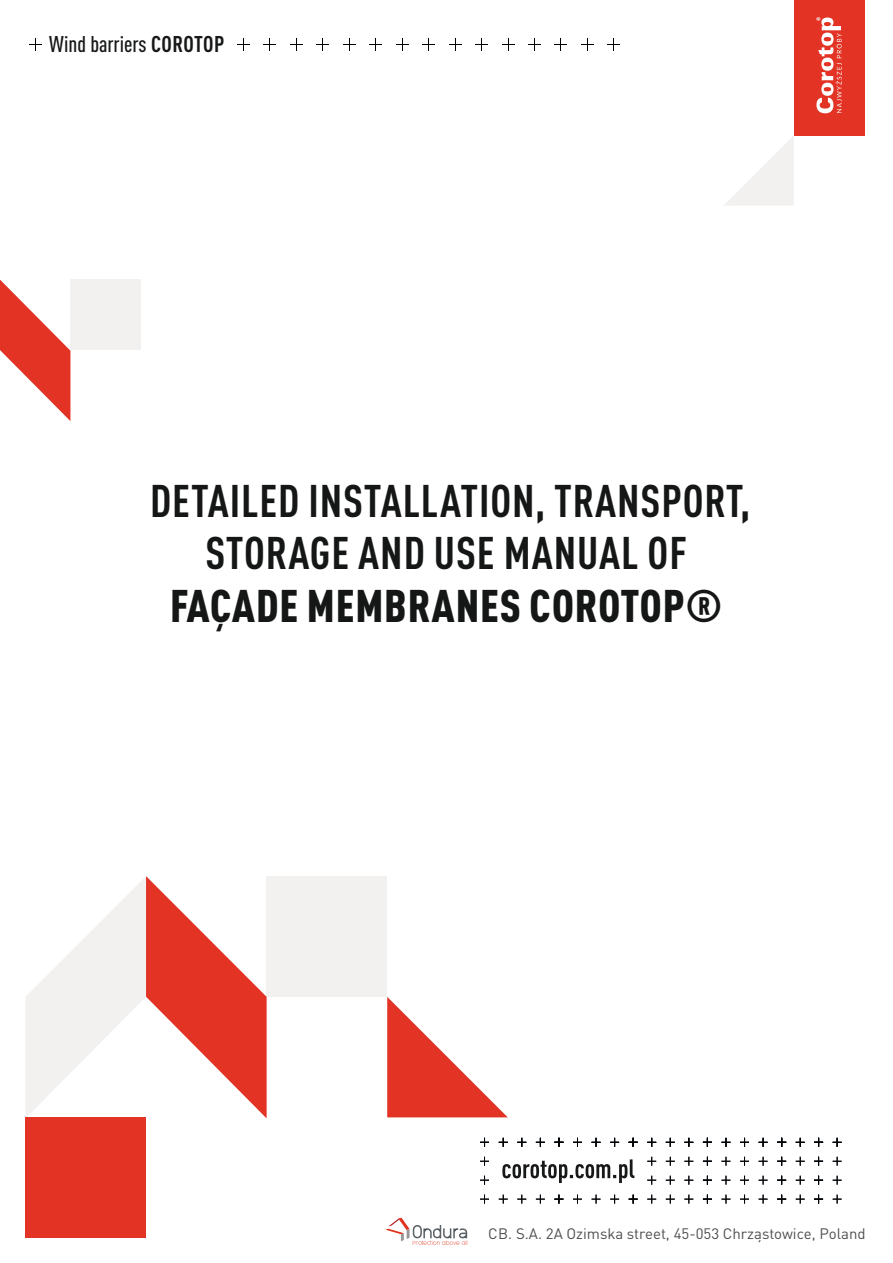
<style>
.page{position:relative;width:893px;height:1263px;background:#fff}
.page>*{position:absolute;margin:0;border:0;box-sizing:border-box;transform-origin:0 0}
.t1{font:700 condensed 45.15px/52.2px "DIN Pro";letter-spacing:.02em;color:#151616;text-align:center}
.t2{font:900 condensed 45.15px "DIN Pro";letter-spacing:.02em;color:#151616}
.t3{font:500 condensed 22.5px "DIN Pro";color:#171818}
.t4{font:15px "DIN Pro";color:#504e4e}
.s1{font-weight:700}
</style>
<div class="page">
<svg style="left:725px;top:136px;width:69px;height:69px"></svg>
<div style="left:794px;top:0;width:70px;height:135px;background:#e23325"></div>
<svg style="left:816px;top:17px;width:26px;height:96px"></svg>
<svg style="left:502px;top:38px;width:12px;height:13px"></svg>
<svg style="left:528px;top:38px;width:13px;height:13px"></svg>
<svg style="left:555px;top:38px;width:12px;height:13px"></svg>
<svg style="left:581px;top:38px;width:13px;height:13px"></svg>
<svg style="left:607px;top:38px;width:13px;height:13px"></svg>
<svg style="left:396px;top:38px;width:13px;height:13px"></svg>
<svg style="left:422px;top:38px;width:13px;height:13px"></svg>
<svg style="left:449px;top:38px;width:12px;height:13px"></svg>
<svg style="left:475px;top:38px;width:13px;height:13px"></svg>
<svg style="left:343px;top:38px;width:13px;height:13px"></svg>
<svg style="left:369px;top:38px;width:13px;height:13px"></svg>
<svg style="left:29px;top:38px;width:12px;height:13px"></svg>
<div style="left:267px;top:876px;width:120px;height:121px;background:#f2f1f0"></div>
<svg style="left:387px;top:997px;width:121px;height:120px"></svg>
<svg style="left:26px;top:876px;width:241px;height:242px"></svg>
<div style="left:25px;top:1117px;width:121px;height:120px;background:#e23325"></div>
<svg style="left:721px;top:1157px;width:9px;height:9px"></svg>
<svg style="left:721px;top:1176px;width:9px;height:9px"></svg>
<svg style="left:721px;top:1194px;width:9px;height:9px"></svg>
<svg style="left:740px;top:1157px;width:9px;height:9px"></svg>
<svg style="left:740px;top:1176px;width:9px;height:9px"></svg>
<svg style="left:740px;top:1194px;width:9px;height:9px"></svg>
<svg style="left:759px;top:1157px;width:9px;height:9px"></svg>
<svg style="left:759px;top:1176px;width:9px;height:9px"></svg>
<svg style="left:759px;top:1194px;width:9px;height:9px"></svg>
<svg style="left:777px;top:1157px;width:9px;height:9px"></svg>
<svg style="left:777px;top:1176px;width:9px;height:9px"></svg>
<svg style="left:777px;top:1194px;width:9px;height:9px"></svg>
<svg style="left:796px;top:1157px;width:9px;height:9px"></svg>
<svg style="left:796px;top:1176px;width:9px;height:9px"></svg>
<svg style="left:796px;top:1194px;width:9px;height:9px"></svg>
<svg style="left:647px;top:1157px;width:9px;height:9px"></svg>
<svg style="left:647px;top:1176px;width:9px;height:9px"></svg>
<svg style="left:647px;top:1194px;width:9px;height:9px"></svg>
<svg style="left:666px;top:1157px;width:9px;height:9px"></svg>
<svg style="left:666px;top:1176px;width:9px;height:9px"></svg>
<svg style="left:666px;top:1194px;width:9px;height:9px"></svg>
<svg style="left:684px;top:1157px;width:9px;height:9px"></svg>
<svg style="left:684px;top:1176px;width:9px;height:9px"></svg>
<svg style="left:684px;top:1194px;width:9px;height:9px"></svg>
<svg style="left:703px;top:1157px;width:9px;height:9px"></svg>
<svg style="left:703px;top:1176px;width:9px;height:9px"></svg>
<svg style="left:703px;top:1194px;width:9px;height:9px"></svg>
<svg style="left:573px;top:1194px;width:9px;height:9px"></svg>
<svg style="left:592px;top:1194px;width:8px;height:9px"></svg>
<svg style="left:610px;top:1194px;width:9px;height:9px"></svg>
<svg style="left:629px;top:1194px;width:9px;height:9px"></svg>
<svg style="left:499px;top:1194px;width:9px;height:9px"></svg>
<svg style="left:517px;top:1194px;width:9px;height:9px"></svg>
<svg style="left:480px;top:1157px;width:9px;height:9px"></svg>
<svg style="left:480px;top:1176px;width:9px;height:9px"></svg>
<svg style="left:480px;top:1194px;width:9px;height:9px"></svg>
<svg style="left:536px;top:1194px;width:9px;height:9px"></svg>
<svg style="left:554px;top:1194px;width:9px;height:9px"></svg>
<svg style="left:502px;top:1159px;width:132px;height:24px"></svg>
<svg style="left:721px;top:1138px;width:9px;height:9px"></svg>
<svg style="left:740px;top:1138px;width:9px;height:9px"></svg>
<svg style="left:759px;top:1138px;width:9px;height:9px"></svg>
<svg style="left:777px;top:1138px;width:9px;height:9px"></svg>
<svg style="left:796px;top:1138px;width:9px;height:9px"></svg>
<svg style="left:814px;top:1157px;width:9px;height:9px"></svg>
<svg style="left:814px;top:1176px;width:9px;height:9px"></svg>
<svg style="left:814px;top:1194px;width:9px;height:9px"></svg>
<svg style="left:833px;top:1157px;width:9px;height:9px"></svg>
<svg style="left:833px;top:1176px;width:9px;height:9px"></svg>
<svg style="left:833px;top:1194px;width:9px;height:9px"></svg>
<svg style="left:814px;top:1138px;width:9px;height:9px"></svg>
<svg style="left:833px;top:1138px;width:9px;height:9px"></svg>
<svg style="left:647px;top:1138px;width:9px;height:9px"></svg>
<svg style="left:666px;top:1138px;width:9px;height:9px"></svg>
<svg style="left:684px;top:1138px;width:9px;height:9px"></svg>
<svg style="left:703px;top:1138px;width:9px;height:9px"></svg>
<svg style="left:573px;top:1138px;width:9px;height:9px"></svg>
<svg style="left:592px;top:1138px;width:8px;height:9px"></svg>
<svg style="left:610px;top:1138px;width:9px;height:9px"></svg>
<svg style="left:629px;top:1138px;width:9px;height:9px"></svg>
<svg style="left:499px;top:1138px;width:9px;height:9px"></svg>
<svg style="left:517px;top:1138px;width:9px;height:9px"></svg>
<svg style="left:480px;top:1138px;width:9px;height:9px"></svg>
<svg style="left:536px;top:1138px;width:9px;height:9px"></svg>
<svg style="left:554px;top:1138px;width:9px;height:9px"></svg>
<div style="left:70px;top:280px;width:71px;height:70px;background:#f2f1f0"></div>
<svg style="left:0;top:280px;width:70px;height:141px"></svg>
<svg style="left:316px;top:38px;width:13px;height:13px"></svg>
<svg style="left:237px;top:38px;width:13px;height:13px"></svg>
<svg style="left:264px;top:38px;width:12px;height:13px"></svg>
<svg style="left:290px;top:38px;width:13px;height:13px"></svg>
<svg style="left:385px;top:1218px;width:83px;height:27px"></svg>
<p class="t3" style="left:49px;top:36px;width:177px">Wind barriers <span class="s1">COROTOP</span></p>
<p class="t1" style="left:150px;top:478px;width:602px">DETAILED INSTALLATION, TRANSPORT,<br>STORAGE AND USE MANUAL OF</p>
<p class="t2" style="left:170px;top:589px;width:554px">FAÇADE MEMBRANES COROTOP®</p>
<p class="t4" style="left:488px;top:1229px;width:379px">CB. S.A. 2A Ozimska street, 45-053 Chrząstowice, Poland</p>
</div>
